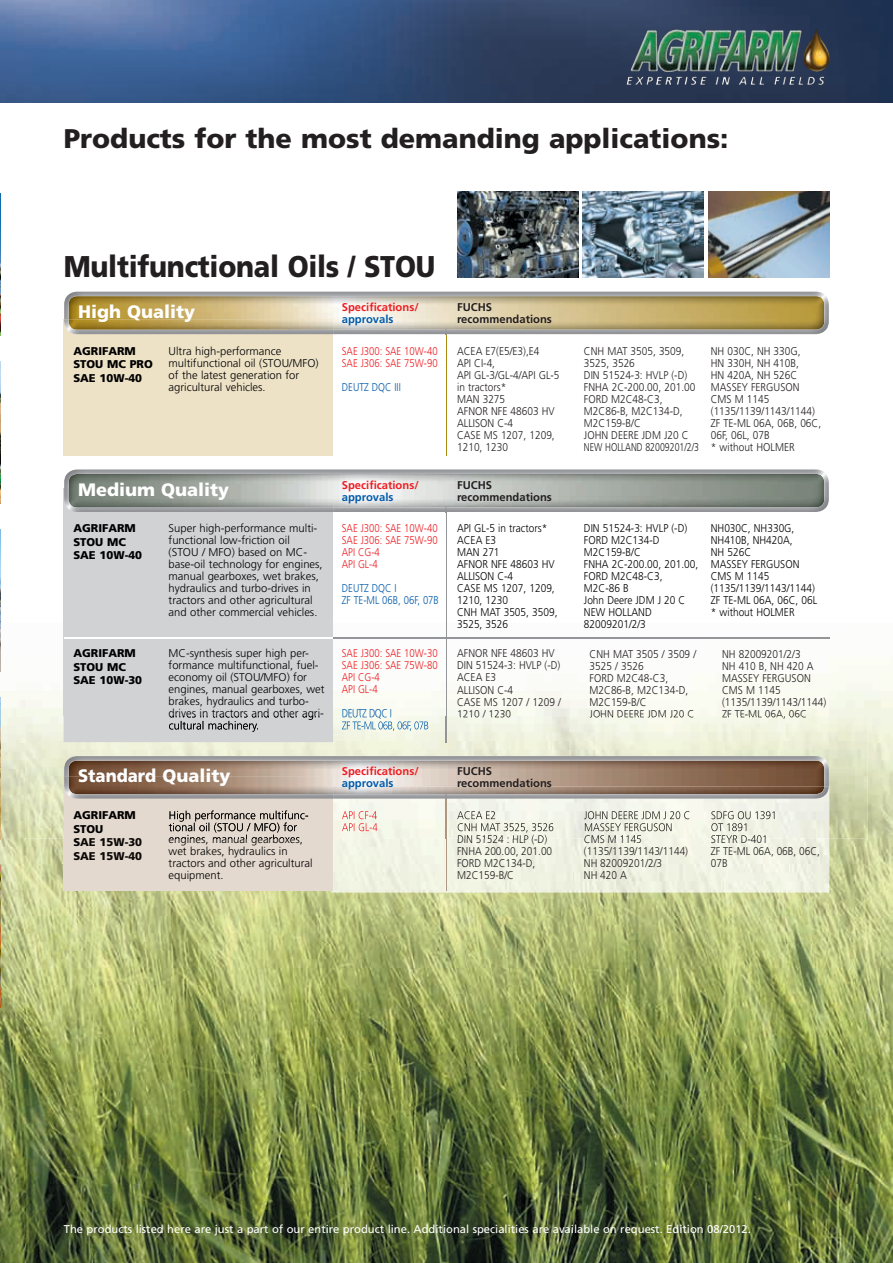
<style>
.page{position:relative;width:893px;height:1263px;background:#fff}
.page>*{position:absolute;margin:0;border:0;box-sizing:border-box;transform-origin:0 0}
.t1{font:900 30px "Frutiger LT Std";letter-spacing:-.01em;color:#231f20;scale:.9 1}
.t2{font:900 27px "Frutiger LT Std";color:#231f20}
.t3{font:900 18px "Frutiger LT Std";color:#fff}
.t4{font:900 18px "Frutiger LT Std";color:#fff;scale:.92 1}
.t5{font:300 11.25px/12px "Frutiger LT Std";color:#231f20;scale:.9 1}
.t6{font:300 11.25px/12px "Frutiger LT Std";color:#000}
.t7{font:300 11.25px/12px "Frutiger LT Std";color:#000;scale:.9 1}
.t8{font:300 11.25px/12px "Frutiger LT Std";color:#ee1d23;scale:.85 1}
.t9{font:11.25px "Frutiger LT Std";color:#fff}
.t10{font:900 11.25px/13.5px "Frutiger LT Std";color:#000}
.t11{font:700 11.25px/12px "Frutiger LT Std";color:#231f20}
.t12{font:700 11.25px "Frutiger LT Std";color:#ee1d23}
.t13{font:300 11.25px/12px "Frutiger LT Std";color:#015aaa;scale:.85 1}
.t14{font:900 11.25px/13.5px "Frutiger LT Std";color:#0c0806}
.t15{font:700 11.25px "Frutiger LT Std";color:#015aaa}
.t16{font:300 11.25px "Frutiger LT Std";letter-spacing:-.05em;color:#015aaa;scale:.85 1}
.s1{color:#000}
</style>
<div class="page">
<img style="left:0;top:623px;width:893px;height:640px">
<img style="left:332px;top:839px;width:497px;height:53px">
<img style="left:458px;top:839px;width:89px;height:6px">
<img style="left:585px;top:839px;width:57px;height:4px">
<img style="left:711px;top:839px;width:54px;height:4px">
<div style="left:64px;top:320px;width:269px;height:136px;background:#ede1c6"></div>
<div style="left:64px;top:488px;width:269px;height:254px;background:#d1d2d4"></div>
<img style="left:0;top:193px;width:1px;height:143px">
<img style="left:0;top:361px;width:1px;height:143px">
<img style="left:0;top:529px;width:1px;height:143px">
<img style="left:0;top:697px;width:1px;height:143px">
<img style="left:0;top:865px;width:1px;height:143px">
<img style="left:457px;top:191px;width:121px;height:87px">
<img style="left:583px;top:191px;width:121px;height:87px">
<img style="left:708px;top:191px;width:121px;height:87px">
<img style="left:0;top:0;width:893px;height:102px">
<img style="left:631px;top:29px;width:199px;height:43px">
<hr style="left:446px;top:330px;width:1px;height:126px;background:#ae8b15">
<hr style="left:446px;top:507px;width:1px;height:236px;background:#939598">
<hr style="left:333px;top:637px;width:496px;height:2px;background:#939598">
<hr style="left:64px;top:637px;width:268px;height:2px;background:#fff">
<div style="left:64px;top:776px;width:269px;height:115px;background:#e4d9cf"></div>
<hr style="left:446px;top:794px;width:1px;height:97px;background:#af9682">
<img style="left:64px;top:292px;width:765px;height:42px">
<img style="left:64px;top:320px;width:269px;height:14px">
<img style="left:64px;top:469px;width:765px;height:43px">
<img style="left:64px;top:488px;width:269px;height:24px">
<img style="left:25px;top:716px;width:843px;height:123px">
<img style="left:64px;top:716px;width:269px;height:26px">
<img style="left:169px;top:716px;width:154px;height:4px">
<img style="left:169px;top:721px;width:89px;height:11px">
<img style="left:343px;top:716px;width:48px;height:3px">
<img style="left:342px;top:721px;width:86px;height:10px">
<img style="left:458px;top:716px;width:53px;height:1px">
<img style="left:590px;top:716px;width:103px;height:1px">
<img style="left:722px;top:716px;width:84px;height:3px">
<svg style="left:446px;top:716px;width:1px;height:27px"></svg>
<img style="left:64px;top:799px;width:269px;height:40px">
<img style="left:170px;top:810px;width:138px;height:11px">
<img style="left:169px;top:822px;width:128px;height:11px">
<img style="left:169px;top:835px;width:134px;height:4px">
<img style="left:342px;top:811px;width:35px;height:8px">
<img style="left:342px;top:823px;width:35px;height:8px">
<img style="left:457px;top:811px;width:38px;height:8px">
<img style="left:458px;top:823px;width:95px;height:10px">
<img style="left:458px;top:835px;width:89px;height:4px">
<img style="left:584px;top:811px;width:105px;height:8px">
<img style="left:585px;top:823px;width:87px;height:8px">
<img style="left:585px;top:835px;width:57px;height:4px">
<img style="left:711px;top:811px;width:63px;height:8px">
<img style="left:711px;top:823px;width:35px;height:8px">
<img style="left:711px;top:835px;width:54px;height:4px">
<img style="left:446px;top:799px;width:1px;height:40px">
<img style="left:64px;top:756px;width:765px;height:30px">
<img style="left:333px;top:786px;width:496px;height:13px">
<img style="left:64px;top:776px;width:269px;height:23px">
<h2 class="t2" style="left:64px;top:122px;width:666px">Products for the most demanding applications:</h2>
<h1 class="t1" style="left:64px;top:248px;width:414px">Multifunctional Oils / STOU</h1>
<h3 class="t3" style="left:78px;top:301px;width:119px">High Quality</h3>
<p class="t12" style="left:342px;top:300px;width:78px">Specifications/</p>
<p class="t15" style="left:342px;top:312px;width:53px">approvals</p>
<p class="t11" style="left:457px;top:301px;width:96px">FUCHS recommendations</p>
<p class="t10" style="left:73px;top:344px;width:81px">AGRIFARM<br>STOU MC PRO<br>SAE 10W-40</p>
<p class="t6" style="left:169px;top:345px;width:152px">Ultra high-performance multifunctional oil (STOU/MFO) of the latest generation for agricultural vehicles.</p>
<p class="t8" style="left:342px;top:345px;width:114px">SAE J300: SAE 10W-40<br>SAE J306: SAE 75W-90</p>
<p class="t13" style="left:342px;top:381px;width:71px">DEUTZ DQC III</p>
<p class="t5" style="left:457px;top:345px;width:115px">ACEA E7(E5/E3),E4<br>API CI-4,<br>API GL-3/GL-4/API GL-5 in tractors*<br>MAN 3275<br>AFNOR NFE 48603 HV<br>ALLISON C-4<br>CASE MS 1207, 1209,<br>1210, 1230</p>
<p class="t5" style="left:584px;top:345px;width:129px">CNH MAT 3505, 3509,<br>3525, 3526<br>DIN 51524-3: HVLP (-D)<br>FNHA 2C-200.00, 201.00<br>FORD M2C48-C3,<br>M2C86-B, M2C134-D,<br>M2C159-B/C<br>JOHN DEERE JDM J20 C<br>NEW HOLLAND 82009201/2/3</p>
<p class="t5" style="left:711px;top:345px;width:124px">NH 030C, NH 330G,<br>HN 330H, NH 410B,<br>HN 420A, NH 526C<br>MASSEY FERGUSON<br>CMS M 1145 (1135/1139/1143/1144)<br>ZF TE-ML 06A, 06B, 06C,<br>06F, 06L, 07B<br>* without HOLMER</p>
<h3 class="t3" style="left:78px;top:478px;width:153px">Medium Quality</h3>
<p class="t12" style="left:342px;top:478px;width:78px">Specifications/</p>
<p class="t15" style="left:342px;top:490px;width:53px">approvals</p>
<p class="t11" style="left:457px;top:479px;width:96px">FUCHS recommendations</p>
<p class="t10" style="left:73px;top:522px;width:70px">AGRIFARM<br>STOU MC<br>SAE 10W-40</p>
<p class="t10" style="left:73px;top:647px;width:70px">AGRIFARM<br>STOU MC<br>SAE 10W-30</p>
<p class="t6" style="left:169px;top:523px;width:156px">Super high-performance multi&shy;functional low-friction oil<br>(STOU / MFO) based on MC&shy;base-oil technology for engines, manual gearboxes, wet brakes, hydraulics and turbo-drives in tractors and other agricultural and other commercial vehicles.</p>
<p class="t6" style="left:169px;top:648px;width:157px">MC-synthesis super high per&shy;formance multifunctional, fuel&shy;economy oil (STOU/MFO) for engines, manual gearboxes, wet brakes, hydraulics and turbo&shy;drives in tractors and other agri-</p>
<p class="t8" style="left:342px;top:523px;width:114px">SAE J300: SAE 10W-40<br>SAE J306: SAE 75W-90<br>API CG-4<br>API GL-4</p>
<p class="t13" style="left:342px;top:583px;width:116px">DEUTZ DQC I<br>ZF TE-ML 06B, 06F, 07B</p>
<p class="t8" style="left:342px;top:648px;width:114px">SAE J300: SAE 10W-30<br>SAE J306: SAE 75W-80<br>API CG-4<br>API GL-4</p>
<p class="t16" style="left:342px;top:707px;width:60px">DEUTZ DQC I</p>
<p class="t7" style="left:457px;top:523px;width:113px">API GL-5 in tractors*<br>ACEA E3<br>MAN 271<br>AFNOR NFE 48603 HV<br>ALLISON C-4<br>CASE MS 1207, 1209,<br>1210, 1230<br>CNH MAT 3505, 3509,<br>3525, 3526</p>
<p class="t7" style="left:584px;top:523px;width:128px">DIN 51524-3: HVLP (-D)<br>FORD M2C134-D<br>M2C159-B/C<br>FNHA 2C-200.00, 201.00,<br>FORD M2C48-C3,<br>M2C-86 B<br>John Deere JDM J 20 C<br>NEW HOLLAND<br>82009201/2/3</p>
<p class="t7" style="left:711px;top:523px;width:120px">NH030C, NH330G,<br>NH410B, NH420A,<br>NH 526C<br>MASSEY FERGUSON<br>CMS M 1145 (1135/1139/1143/1144)<br>ZF TE-ML 06A, 06C, 06L * without HOLMER</p>
<p class="t5" style="left:457px;top:648px;width:117px">AFNOR NFE 48603 HV<br>DIN 51524-3: HVLP (-D)<br>ACEA E3<br>ALLISON C-4<br>CASE MS 1207 / 1209 /<br>1210 / 1230</p>
<p class="t5" style="left:590px;top:648px;width:120px">CNH MAT 3505 / 3509 /<br>3525 / 3526<br>FORD M2C48-C3,<br>M2C86-B, M2C134-D,<br>M2C159-B/C<br>JOHN DEERE JDM J20 C</p>
<p class="t5" style="left:722px;top:648px;width:117px">NH 82009201/2/3<br>NH 410 B, NH 420 A<br>MASSEY FERGUSON<br>CMS M 1145 (1135/1139/1143/1144)<br>ZF TE-ML 06A, 06C</p>
<h3 class="t4" style="left:78px;top:765px;width:167px">Standard Quality</h3>
<p class="t12" style="left:342px;top:765px;width:78px">Specifications/</p>
<p class="t15" style="left:342px;top:777px;width:53px">approvals</p>
<p class="t11" style="left:457px;top:765px;width:96px">FUCHS recommendations</p>
<p class="t14" style="left:73px;top:808px;width:70px"><span class="s1">AGRIFARM<br>STOU<br>S</span>AE 15W-30<br>SAE 15W-40</p>
<p class="t6" style="left:169px;top:833px;width:146px">engines, manual gearboxes, wet brakes, hydraulics in tractors and other agricultural equipment.</p>
<p class="t5" style="left:457px;top:833px;width:107px">DIN 51524 : HLP (-D)<br>FNHA 200.00, 201.00<br>FORD M2C134-D,<br>M2C159-B/C</p>
<p class="t5" style="left:584px;top:833px;width:117px">CMS M 1145 (1135/1139/1143/1144)<br>NH 82009201/2/3<br>NH 420 A</p>
<p class="t5" style="left:711px;top:833px;width:123px">STEYR D-401<br>ZF TE-ML 06A, 06B, 06C,<br>07B</p>
<p class="t9" style="left:64px;top:1222px;width:689px">The products listed here are just a part of our entire product line. Additional specialities are available on request. Edition 08/2012.</p>
</div>
